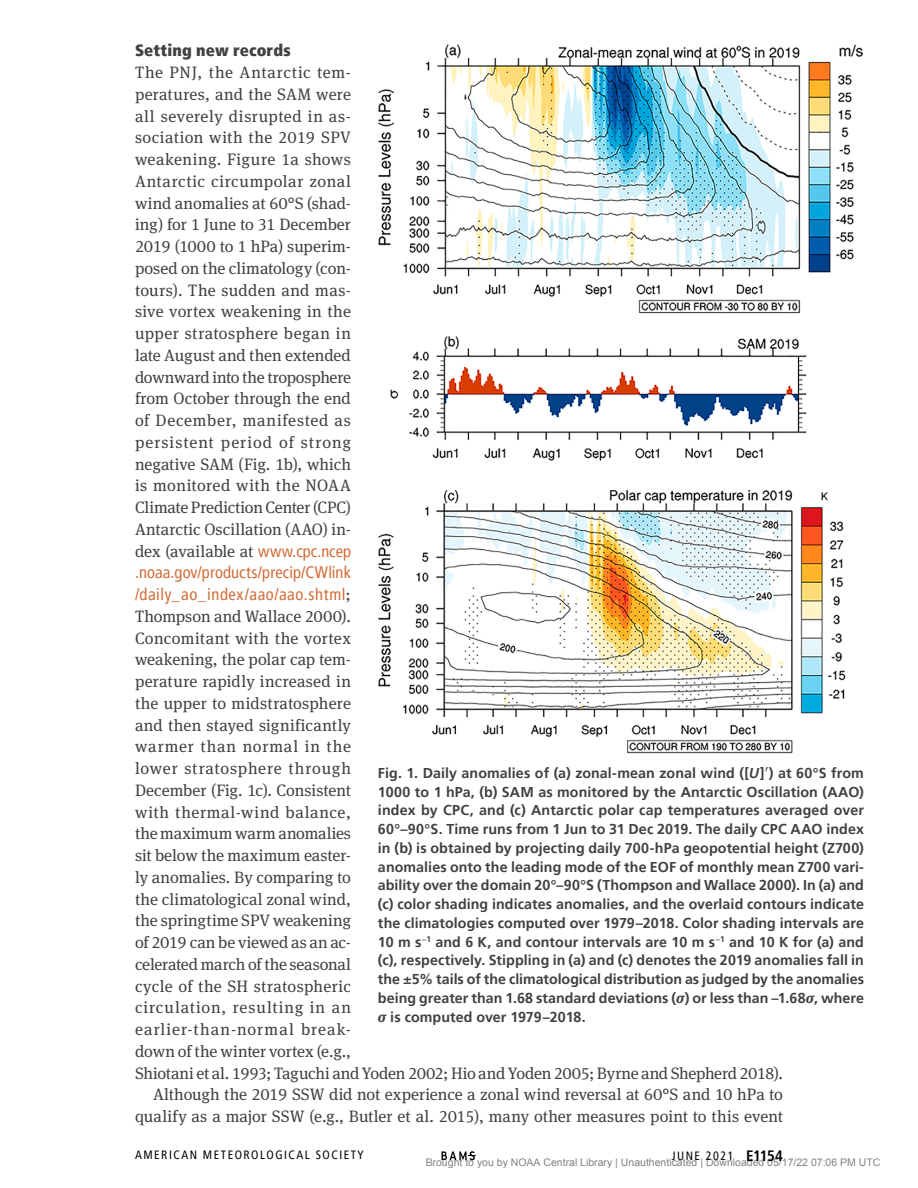
<style>
.page{position:relative;width:918px;height:1188px;background:#fff}
.page>*{position:absolute;margin:0;border:0;box-sizing:border-box;transform-origin:0 0}
.Body_Text_left{font:16.5px/21.8px "Meta Serif Pro";letter-spacing:.01em;color:#414042}
.Body_Text{font:16.5px/21.8px "Meta Serif Pro";color:#414042;text-align:right}
.First_Paragraph_w_bo{font:900 condensed 16.5px "Frutiger LT Pro";letter-spacing:.005em;color:#414042}
.Caption__figure{font:700 14.25px/18.8px "Frutiger LT Pro";letter-spacing:.005em;color:#414042;text-align:justify}
.t1{font:condensed 12px "Frutiger LT Pro";letter-spacing:.125em;color:#000}
.t2{font:10.5px "Arial";color:rgb(0 0 0/.5)}
.s1{font-family:"Frutiger LT Pro";font-stretch:condensed;color:#d26c38}
.s2{font-style:italic}
.s3{font-family:"Cambria";font-weight:400}
.s4{font-family:"Meta Serif Pro";font-style:italic}
.s5{font-weight:700;font-size:15px}
</style>
<div class="page">
<svg style="left:442px;top:1151px;width:34px;height:9px"></svg>
<img style="left:378px;top:44px;width:486px;height:709px">
<p class="First_Paragraph_w_bo" style="left:135px;top:40px;width:157px">Setting new records</p>
<p class="Body_Text_left" style="left:135px;top:61px;width:650px">The PNJ, the Antarctic tem-<br>peratures, and the SAM were<br>all severely disrupted in as-<br>sociation with the 2019 SPV<br>weakening. Figure 1a shows<br>Antarctic circumpolar zonal<br>wind anomalies at 60°S (shad-<br>ing) for 1 June to 31 December<br>2019 (1000 to 1 hPa) superim-<br>posed on the climatology (con-<br>tours). The sudden and mas-<br>sive vortex weakening in the<br>upper stratosphere began in<br>late August and then extended<br>downward into the troposphere<br>from October through the end<br>of December, manifested as<br>persistent period of strong<br>negative SAM (Fig. 1b), which<br>is monitored with the NOAA<br>Climate Prediction Center (CPC)<br>Antarctic Oscillation (AAO) in-<br>dex (available at <span class="s1">www.cpc.ncep<br>.noaa.gov/products/precip/CWlink<br>/daily_ao_index/aao/aao.shtml</span>;<br>Thompson and Wallace 2000).<br>Concomitant with the vortex<br>weakening, the polar cap tem-<br>perature rapidly increased in<br>the upper to midstratosphere<br>and then stayed significantly<br>warmer than normal in the<br>lower stratosphere through<br>December (Fig. 1c). Consistent<br>with thermal-wind balance,<br>the maximum warm anomalies<br>sit below the maximum easter-<br>ly anomalies. By comparing to<br>the climatological zonal wind,<br>the springtime SPV weakening<br>of 2019 can be viewed as an ac-<br>celerated march of the seasonal<br>cycle of the SH stratospheric<br>circulation, resulting in an<br>earlier-than-normal break-<br>down of the winter vortex (e.g.,<br>Shiotani et al. 1993; Taguchi and Yoden 2002; Hio and Yoden 2005; Byrne and Shepherd 2018).</p>
<p class="Body_Text" style="left:135px;top:1083px;width:650px">Although the 2019 SSW did not experience a zonal wind reversal at 60°S and 10 hPa to qualify as a major SSW (e.g., Butler et al. 2015), many other measures point to this event</p>
<p class="Caption__figure" style="left:378px;top:763px;width:488px">Fig. 1. Daily anomalies of (a) zonal-mean zonal wind ([<span class="s2">U</span>]<span class="s3">′</span>) at 60°S from 1000 to 1 hPa, (b) SAM as monitored by the Antarctic Oscillation (AAO) index by CPC, and (c) Antarctic polar cap temperatures averaged over 60°–90°S. Time runs from 1 Jun to 31 Dec 2019. The daily CPC AAO index in (b) is obtained by projecting daily 700-hPa geopotential height (Z700) anomalies onto the leading mode of the EOF of monthly mean Z700 vari&shy;ability over the domain 20°–90°S (Thompson and Wallace 2000). In (a) and (c) color shading indicates anomalies, and the overlaid contours indicate the climatologies computed over 1979–2018. Color shading intervals are 10 m s<sup>−</sup><sup>1</sup> and 6 K, and contour intervals are 10 m s<sup>−</sup><sup>1</sup> and 10 K for (a) and (c), respectively. Stippling in (a) and (c) denotes the 2019 anomalies fall in the ±5% tails of the climatological distribution as judged by the anomalies being greater than 1.68 standard deviations (<span class="s4">σ</span>) or less than –1.68<span class="s4">σ</span>, where <span class="s4">σ</span> is computed over 1979–2018.</p>
<p class="t1" style="left:135px;top:1148px;width:230px">AMERICAN METEOROLOGICAL SOCIETY</p>
<p class="t1" style="left:672px;top:1149px;width:113px">JUNE 2021 <span class="s5">E1154</span></p>
<p class="t2" style="left:426px;top:1156px;width:456px">Brought to you by NOAA Central Library | Unauthenticated | Downloaded 05/17/22 07:06 PM UTC</p>
</div>
